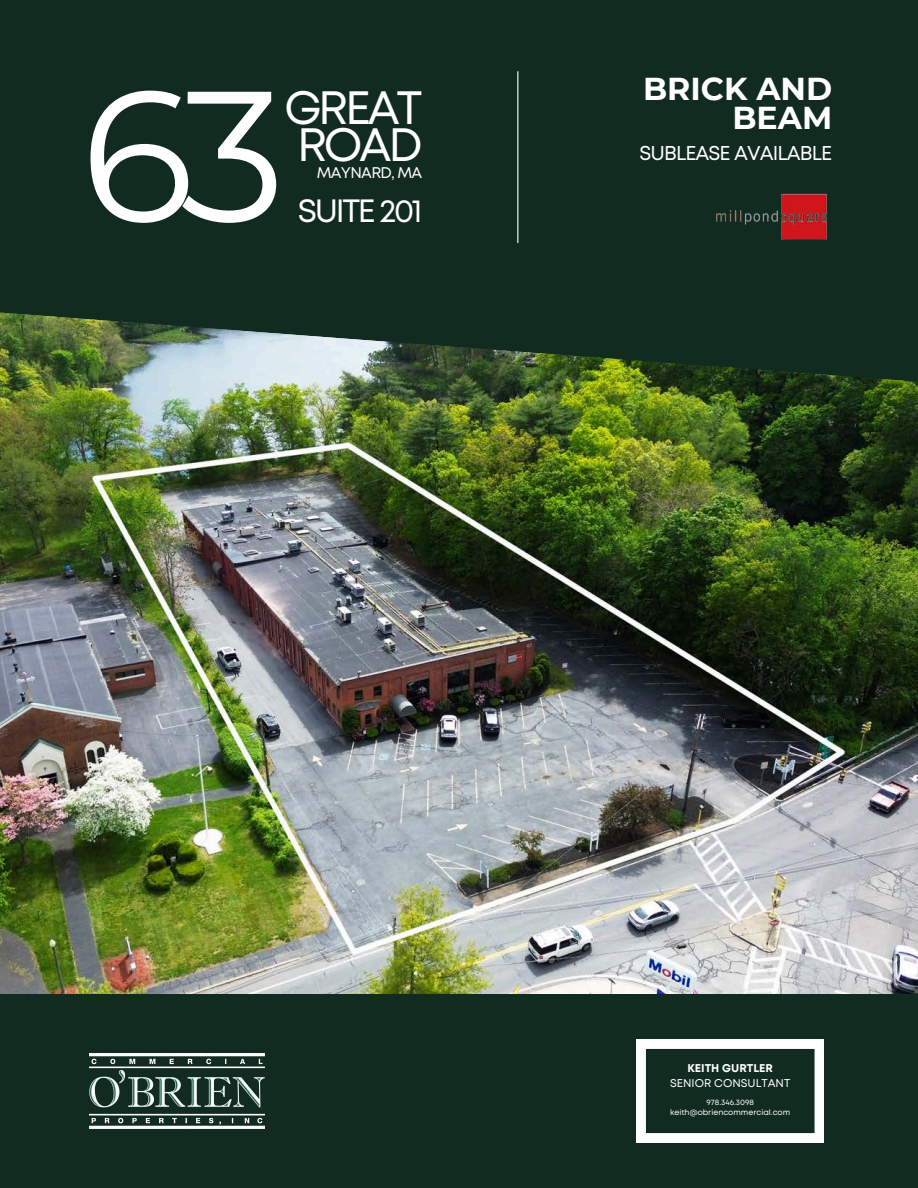
<style>
.page{position:relative;width:918px;height:1188px;background:#fff}
.page>*{position:absolute;margin:0;border:0;box-sizing:border-box;transform-origin:0 0}
.t1{font:185.7px "Montserrat";color:#fff}
.t2{font:46.65px/37px "Mont";letter-spacing:-.07em;color:#fff}
.t3{font:32.25px "Mont";letter-spacing:-.07em;color:#fff}
.t4{font:700 31.65px/29.2px "Montserrat";color:#fff;text-align:right}
.t5{font:19.95px "Mont";letter-spacing:-.045em;color:#fff}
.t6{font:15.45px "Mont";letter-spacing:-.045em;color:#fff}
.t7{font:11.25px/14.7px "Mont";color:#fff;text-align:center}
.t8{font:7.95px "Mont";color:#fff}
.s1{font-weight:700}
</style>
<div class="page">
<img style="left:0;top:384px;width:918px;height:610px">
<div style="left:0;top:994px;width:918px;height:194px;background:#122b21"></div>
<svg style="left:0;top:0;width:918px;height:384px;background:#1b3428"></svg>
<img style="left:89px;top:1054px;width:175px;height:74px">
<svg style="left:637px;top:1040px;width:187px;height:102px"></svg>
<hr style="left:517px;top:71px;width:1px;height:172px;background:#fff">
<img style="left:716px;top:190px;width:110px;height:53px">
<p class="t1" style="left:81px;top:42px;width:206px">63</p>
<p class="t2" style="left:284px;top:93px;width:140px">GREAT<br>ROAD</p>
<h6 class="t3" style="left:298px;top:198px;width:126px">SUITE 201</h6>
<p class="t6" style="left:317px;top:167px;width:107px">MAYNARD, MA</p>
<h2 class="t4" style="left:643px;top:74px;width:191px">BRICK AND<br>BEAM</h2>
<p class="t5" style="left:640px;top:145px;width:194px">SUBLEASE AVAILABLE</p>
<h1 class="t7" style="left:670px;top:1062px;width:122px"><span class="s1">KEITH GURTLER<br></span>SENIOR CONSULTANT</h1>
<h5 class="t8" style="left:707px;top:1099px;width:49px">978.346.3098</h5>
<h3 class="t8" style="left:670px;top:1110px;width:122px">keith@obriencommercial.com</h3>
</div>
